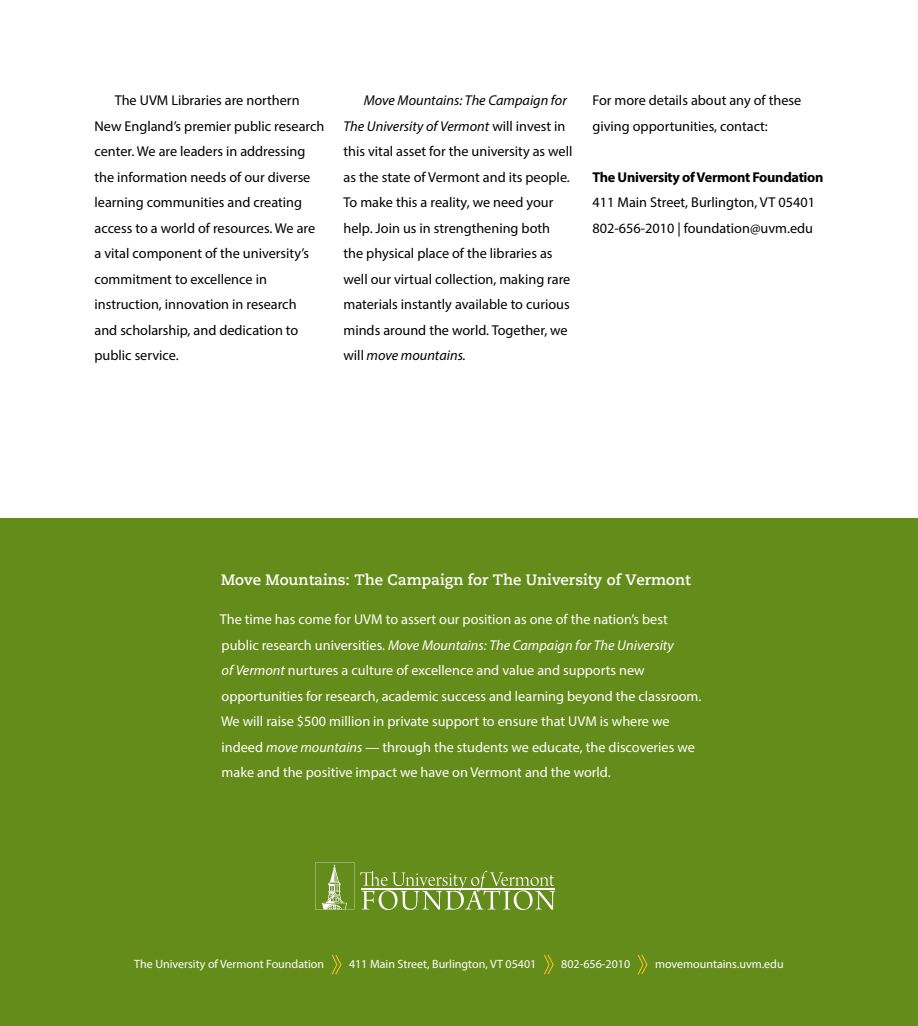
<style>
.page{position:relative;width:918px;height:1026px;background:#fff}
.page>*{position:absolute;margin:0;border:0;box-sizing:border-box;transform-origin:0 0}
.t1{font:700 15px "Caecilia";color:#fff}
.t2{font:14.25px/25.5px "Myriad Pro";color:#000}
.t3{font:14.25px/25.5px "Myriad Pro";color:#fff}
.t4{font:700 14.25px "Myriad Pro";letter-spacing:-.02em;color:#000}
.t5{font:12px "Myriad Pro";color:#fff}
.s1{font-style:italic}
</style>
<div class="page">
<div style="left:0;top:518px;width:918px;height:508px;background:#648c1a"></div>
<svg style="left:360px;top:871px;width:195px;height:39px"></svg>
<svg style="left:315px;top:862px;width:39px;height:47px"></svg>
<hr style="left:361px;top:888px;width:194px;height:1px;background:#fff">
<svg style="left:331px;top:954px;width:11px;height:21px"></svg>
<svg style="left:544px;top:954px;width:10px;height:21px"></svg>
<svg style="left:637px;top:954px;width:11px;height:21px"></svg>
<p class="t2" style="left:95px;top:87px;width:231px;text-indent:20px">The UVM Libraries are northern New England’s premier public research center. We are leaders in addressing the information needs of our diverse learning communities and creating access to a world of resources. We are a vital component of the university’s commitment to excellence in instruction, innovation in research<br>and scholarship, and dedication to public service.</p>
<p class="t2" style="left:344px;top:87px;width:230px;text-indent:20px"><span class="s1">Move Mountains: The Campaign for The University of Vermont</span> will invest in this vital asset for the university as well as the state of Vermont and its people.<br>To make this a reality, we need your help. Join us in strengthening both the physical place of the libraries as well our virtual collection, making rare materials instantly available to curious minds around the world. Together, we will <span class="s1">move mountains.</span></p>
<p class="t2" style="left:593px;top:87px;width:210px">For more details about any of these giving opportunities, contact:</p>
<p class="t4" style="left:593px;top:167px;width:233px">The University of Vermont Foundation</p>
<p class="t2" style="left:593px;top:189px;width:224px">411 Main Street, Burlington, VT 05401<br>802-656-2010 | foundation@uvm.edu</p>
<p class="t1" style="left:221px;top:573px;width:471px">Move Mountains: The Campaign for The University of Vermont</p>
<p class="t3" style="left:220px;top:606px;width:483px">The time has come for UVM to assert our position as one of the nation’s best public research universities. <span class="s1">Move Mountains: The Campaign for The University<br>of Vermont</span> nurtures a culture of excellence and value and supports new opportunities for research, academic success and learning beyond the classroom.<br>We will raise $500 million in private support to ensure that UVM is where we indeed <span class="s1">move mountains</span> — through the students we educate, the discoveries we make and the positive impact we have on Vermont and the world.</p>
<p class="t5" style="left:134px;top:957px;width:191px">The University of Vermont Foundation</p>
<p class="t5" style="left:349px;top:957px;width:189px">411 Main Street, Burlington, VT 05401</p>
<p class="t5" style="left:561px;top:957px;width:70px">802-656-2010</p>
<p class="t5" style="left:655px;top:957px;width:130px">movemountains.uvm.edu</p>
</div>
